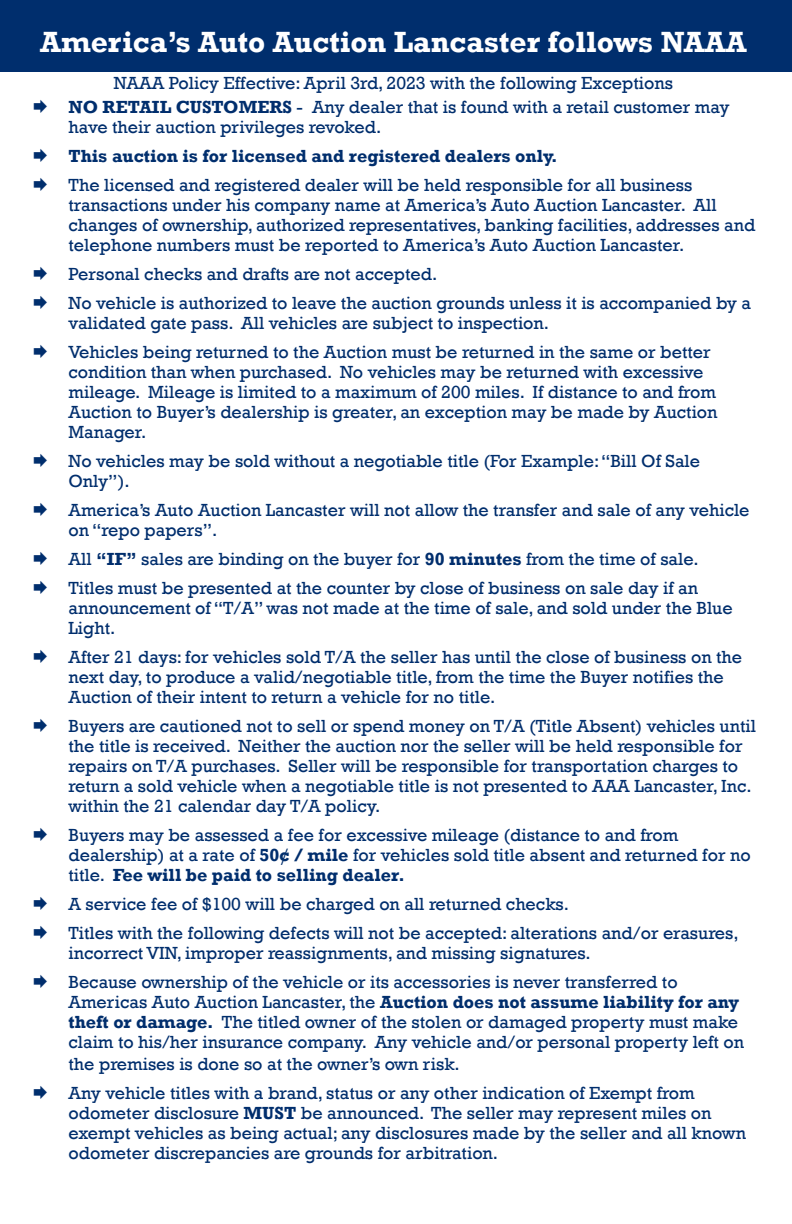
<style>
.page{position:relative;width:792px;height:1224px;background:#fff}
.page>*{position:absolute;margin:0;border:0;box-sizing:border-box;transform-origin:0 0}
.t1{font:700 30px "Rockwell";color:#fff}
.t2{font:18px/20px "Rockwell";color:#002e6d}
.t3{font:700 18px "Rockwell";color:#002e6d}
.s1{font-weight:700}
</style>
<div class="page">
<div style="left:0;top:0;width:792px;height:71px;background:#002e6d"></div>
<h1 class="t1" style="left:40px;top:31px;width:708px">America’s Auto Auction Lancaster follows NAAA</h1>
<p class="t2" style="left:114px;top:75px;width:560px">NAAA Policy Effective: April 3rd, 2023 with the following Exceptions</p>
<p class="t2" style="left:69px;top:99px;width:663px;text-indent:-36px">◻ <span class="s1">NO RETAIL CUSTOMERS</span> - Any dealer that is found with a retail customer may have their auction privileges revoked.</p>
<p class="t3" style="left:33px;top:150px;width:527px">◻ This auction is for licensed and registered dealers only.</p>
<p class="t2" style="left:69px;top:177px;width:688px;text-indent:-36px">◻ The licensed and registered dealer will be held responsible for all business transactions under his company name at America’s Auto Auction Lancaster. All changes of ownership, authorized representatives, banking facilities, addresses and telephone numbers must be reported to America’s Auto Auction Lancaster.</p>
<p class="t2" style="left:33px;top:266px;width:406px">◻ Personal checks and drafts are not accepted.</p>
<p class="t2" style="left:69px;top:295px;width:684px;text-indent:-36px">◻ No vehicle is authorized to leave the auction grounds unless it is accompanied by a validated gate pass. All vehicles are subject to inspection.</p>
<p class="t2" style="left:69px;top:344px;width:651px;text-indent:-36px">◻ Vehicles being returned to the Auction must be returned in the same or better condition than when purchased. No vehicles may be returned with excessive mileage. Mileage is limited to a maximum of 200 miles. If distance to and from Auction to Buyer’s dealership is greater, an exception may be made by Auction Manager.</p>
<p class="t2" style="left:69px;top:453px;width:633px;text-indent:-36px">◻ No vehicles may be sold without a negotiable title (For Example: “Bill Of Sale<br>Only”).</p>
<p class="t2" style="left:69px;top:502px;width:683px;text-indent:-36px">◻ America’s Auto Auction Lancaster will not allow the transfer and sale of any vehicle on “repo papers”.</p>
<p class="t2" style="left:33px;top:551px;width:668px">◻ All <span class="s1">“IF”</span> sales are binding on the buyer for <span class="s1">90 minutes</span> from the time of sale.</p>
<p class="t2" style="left:69px;top:580px;width:666px;text-indent:-36px">◻ Titles must be presented at the counter by close of business on sale day if an announcement of “T/A” was not made at the time of sale, and sold under the Blue<br>Light.</p>
<p class="t2" style="left:69px;top:649px;width:675px;text-indent:-36px">◻ After 21 days: for vehicles sold T/A the seller has until the close of business on the next day, to produce a valid/negotiable title, from the time the Buyer notifies the<br>Auction of their intent to return a vehicle for no title.</p>
<p class="t2" style="left:69px;top:718px;width:689px;text-indent:-36px">◻ Buyers are cautioned not to sell or spend money on T/A (Title Absent) vehicles until the title is received. Neither the auction nor the seller will be held responsible for repairs on T/A purchases. Seller will be responsible for transportation charges to return a sold vehicle when a negotiable title is not presented to AAA Lancaster, Inc. within the 21 calendar day T/A policy.</p>
<p class="t2" style="left:69px;top:827px;width:684px;text-indent:-36px">◻ Buyers may be assessed a fee for excessive mileage (distance to and from dealership) at a rate of <span class="s1">50¢ / mile</span> for vehicles sold title absent and returned for no title. <span class="s1">Fee will be paid to selling dealer.</span></p>
<p class="t2" style="left:33px;top:896px;width:538px">◻ A service fee of $100 will be charged on all returned checks.</p>
<p class="t2" style="left:69px;top:925px;width:672px;text-indent:-36px">◻ Titles with the following defects will not be accepted: alterations and/or erasures, incorrect VIN, improper reassignments, and missing signatures.</p>
<p class="t2" style="left:69px;top:974px;width:677px;text-indent:-36px">◻ Because ownership of the vehicle or its accessories is never transferred to Americas Auto Auction Lancaster, the <span class="s1">Auction does not assume liability for any theft or damage.</span> The titled owner of the stolen or damaged property must make claim to his/her insurance company. Any vehicle and/or personal property left on</p>
<p class="t2" style="left:69px;top:1056px;width:393px">the premises is done so at the owner’s own risk.</p>
<p class="t2" style="left:69px;top:1085px;width:679px;text-indent:-36px">◻ Any vehicle titles with a brand, status or any other indication of Exempt from odometer disclosure <span class="s1">MUST</span> be announced. The seller may represent miles on exempt vehicles as being actual; any disclosures made by the seller and all known odometer discrepancies are grounds for arbitration.</p>
</div>
